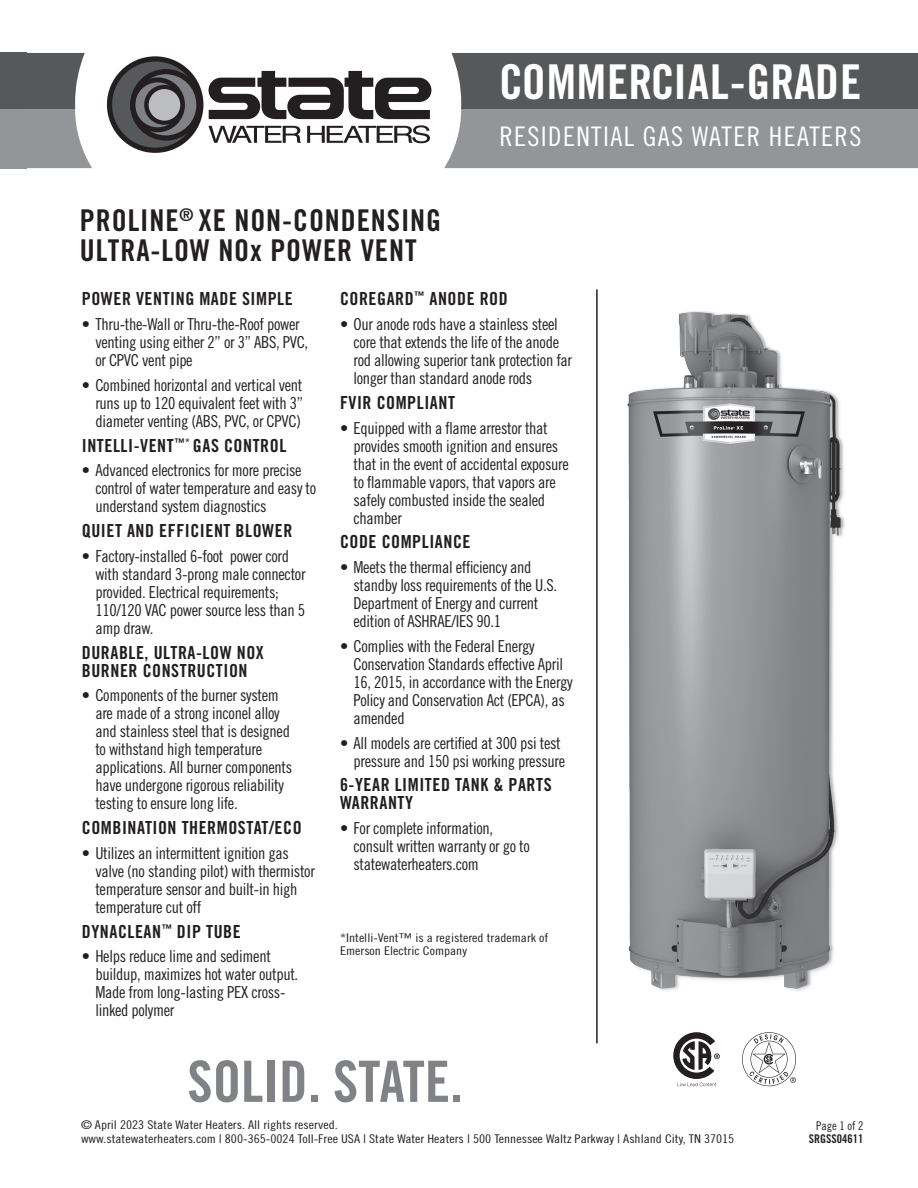
<style>
.page{position:relative;width:918px;height:1188px;background:#fff}
.page>*{position:absolute;margin:0;border:0;box-sizing:border-box;transform-origin:0 0}
.SOLID__STATE{font:57px "Trade Gothic LT Std Bd Cn 20";color:#808285}
.Upper_Title_Bar{font:48px "Trade Gothic LT Std Bd Cn 20";letter-spacing:-.005em;color:#fff}
.What_it_IS{font:30px/30px "Trade Gothic LT Std Bd Cn 20";letter-spacing:.03em;color:#231f20}
.Lower_Title_Bar{font:27px "Trade Gothic LT Std Cn 18";letter-spacing:.05em;color:#fff}
.Product_Specs{font:18px/18px "Trade Gothic LT Std Bd Cn 20";letter-spacing:.03em;color:#231f20}
.t1{font:16.5px/18px "Trade Gothic LT Std Cn 18";letter-spacing:-.02em;color:#231f20}
.FooterLeftBottom{font:12px/13.5px "Trade Gothic LT Std Cn 18";color:#231f20;scale:1.14 1}
.FooterRightBottom{font:12px "Trade Gothic LT Std Bd Cn 20";color:#231f20}
.Footer_Right_Top{font:12px "Trade Gothic LT Std Cn 18";color:#231f20}
</style>
<div class="page">
<hr style="left:596px;top:289px;width:2px;height:754px;background:#231f20">
<svg style="left:673px;top:1032px;width:47px;height:54px"></svg>
<svg style="left:742px;top:1032px;width:54px;height:54px"></svg>
<img style="left:627px;top:311px;width:218px;height:680px">
<div style="left:107px;top:56px;width:96px;height:97px;border:5px solid #231f20;border-radius:50%"></div>
<svg style="left:110px;top:59px;width:321px;height:91px"></svg>
<div style="left:148px;top:88px;width:33px;height:34px;background:#bcbdc0;border-radius:50%"></div>
<div style="left:147px;top:87px;width:35px;height:35px;border:2px solid #231f20;border-radius:50%"></div>
<svg style="left:27px;top:53px;width:65px;height:115px"></svg>
<svg style="left:444px;top:53px;width:474px;height:115px;background:#797b7d"></svg>
<div style="left:0;top:109px;width:27px;height:59px;background:#939598"></div>
<div style="left:0;top:53px;width:27px;height:56px;background:#57585a"></div>
<p class="What_it_IS" style="left:80px;top:205px;width:363px">PROLINE<sup>®</sup> XE NON-CONDENSING<br>ULTRA-LOW NOx POWER VENT</p>
<p class="Upper_Title_Bar" style="left:499px;top:53px;width:364px">COMMERCIAL-GRADE</p>
<p class="Lower_Title_Bar" style="left:499px;top:121px;width:364px">RESIDENTIAL GAS WATER HEATERS</p>
<p class="Product_Specs" style="left:82px;top:290px;width:212px">POWER VENTING MADE SIMPLE</p>
<p class="t1" style="left:95px;top:315px;width:214px;text-indent:-14px">• Thru-the-Wall or Thru-the-Roof power venting using either 2” or 3” ABS, PVC, or CPVC vent pipe</p>
<p class="t1" style="left:95px;top:376px;width:209px;text-align:justify;text-indent:-14px">• Combined horizontal and vertical vent runs up to 120 equivalent feet with 3” diameter venting (ABS, PVC, or CPVC)</p>
<p class="Product_Specs" style="left:82px;top:436px;width:206px">INTELLI-VENT<sup>™*</sup> GAS CONTROL</p>
<p class="t1" style="left:95px;top:461px;width:222px;text-indent:-14px">• Advanced electronics for more precise control of water temperature and easy to understand system diagnostics</p>
<p class="Product_Specs" style="left:82px;top:522px;width:212px">QUIET AND EFFICIENT BLOWER</p>
<p class="t1" style="left:95px;top:547px;width:212px;text-indent:-14px">• Factory-installed 6-foot power cord with standard 3-prong male connector provided. Electrical requirements;<br>110/120 VAC power source less than 5 amp draw.</p>
<p class="Product_Specs" style="left:82px;top:643px;width:183px">DURABLE, ULTRA-LOW NOX<br>BURNER CONSTRUCTION</p>
<p class="t1" style="left:95px;top:686px;width:198px;text-indent:-14px">• Components of the burner system are made of a strong inconel alloy and stainless steel that is designed to withstand high temperature applications. All burner components have undergone rigorous reliability testing to ensure long life.</p>
<p class="Product_Specs" style="left:82px;top:819px;width:221px">COMBINATION THERMOSTAT/ECO</p>
<p class="t1" style="left:95px;top:844px;width:221px;text-indent:-14px">• Utilizes an intermittent ignition gas valve (no standing pilot) with thermistor temperature sensor and built-in high temperature cut off</p>
<p class="Product_Specs" style="left:82px;top:922px;width:160px">DYNACLEAN<sup>™</sup> DIP TUBE</p>
<p class="t1" style="left:95px;top:947px;width:204px;text-indent:-14px">• Helps reduce lime and sediment buildup, maximizes hot water output.<br>Made from long-lasting PEX cross&shy;linked polymer</p>
<p class="Product_Specs" style="left:340px;top:290px;width:169px">COREGARD<sup>™</sup> ANODE ROD</p>
<p class="t1" style="left:354px;top:315px;width:220px;text-indent:-14px">• Our anode rods have a stainless steel core that extends the life of the anode rod allowing superior tank protection far longer than standard anode rods</p>
<p class="Product_Specs" style="left:340px;top:393px;width:117px">FVIR COMPLIANT</p>
<p class="t1" style="left:354px;top:419px;width:217px;text-indent:-14px">• Equipped with a flame arrestor that provides smooth ignition and ensures that in the event of accidental exposure to flammable vapors, that vapors are safely combusted inside the sealed chamber</p>
<p class="Product_Specs" style="left:340px;top:533px;width:132px">CODE COMPLIANCE</p>
<p class="t1" style="left:354px;top:558px;width:205px;text-indent:-14px">• Meets the thermal efficiency and standby loss requirements of the U.S.<br>Department of Energy and current edition of ASHRAE/IES 90.1</p>
<p class="t1" style="left:354px;top:637px;width:221px;text-indent:-14px">• Complies with the Federal Energy<br>Conservation Standards effective April<br>16, 2015, in accordance with the Energy<br>Policy and Conservation Act (EPCA), as amended</p>
<p class="t1" style="left:340px;top:734px;width:227px;text-align:right">• All models are certified at 300 psi test pressure and 150 psi working pressure</p>
<p class="Product_Specs" style="left:340px;top:776px;width:213px">6-YEAR LIMITED TANK &amp; PARTS<br>WARRANTY</p>
<p class="t1" style="left:354px;top:819px;width:178px;text-indent:-14px">• For complete information, consult written warranty or go to statewaterheaters.com</p>
<p class="FooterLeftBottom" style="left:340px;top:931px;width:184px">*Intelli-Vent™ is a registered trademark of<br>Emerson Electric Company</p>
<p class="SOLID__STATE" style="left:187px;top:1047px;width:277px">SOLID. STATE.</p>
<p class="FooterLeftBottom" style="left:81px;top:1118px;width:227px">© April 2023 State Water Heaters. All rights reserved.</p>
<p class="FooterLeftBottom" style="left:81px;top:1132px;width:575px">www.statewaterheaters.com | 800-365-0024 Toll-Free USA | State Water Heaters | 500 Tennessee Waltz Parkway | Ashland City, TN 37015</p>
<p class="Footer_Right_Top" style="left:816px;top:1119px;width:49px">Page 1 of 2</p>
<p class="FooterRightBottom" style="left:809px;top:1132px;width:56px">SRGSS04611</p>
</div>
